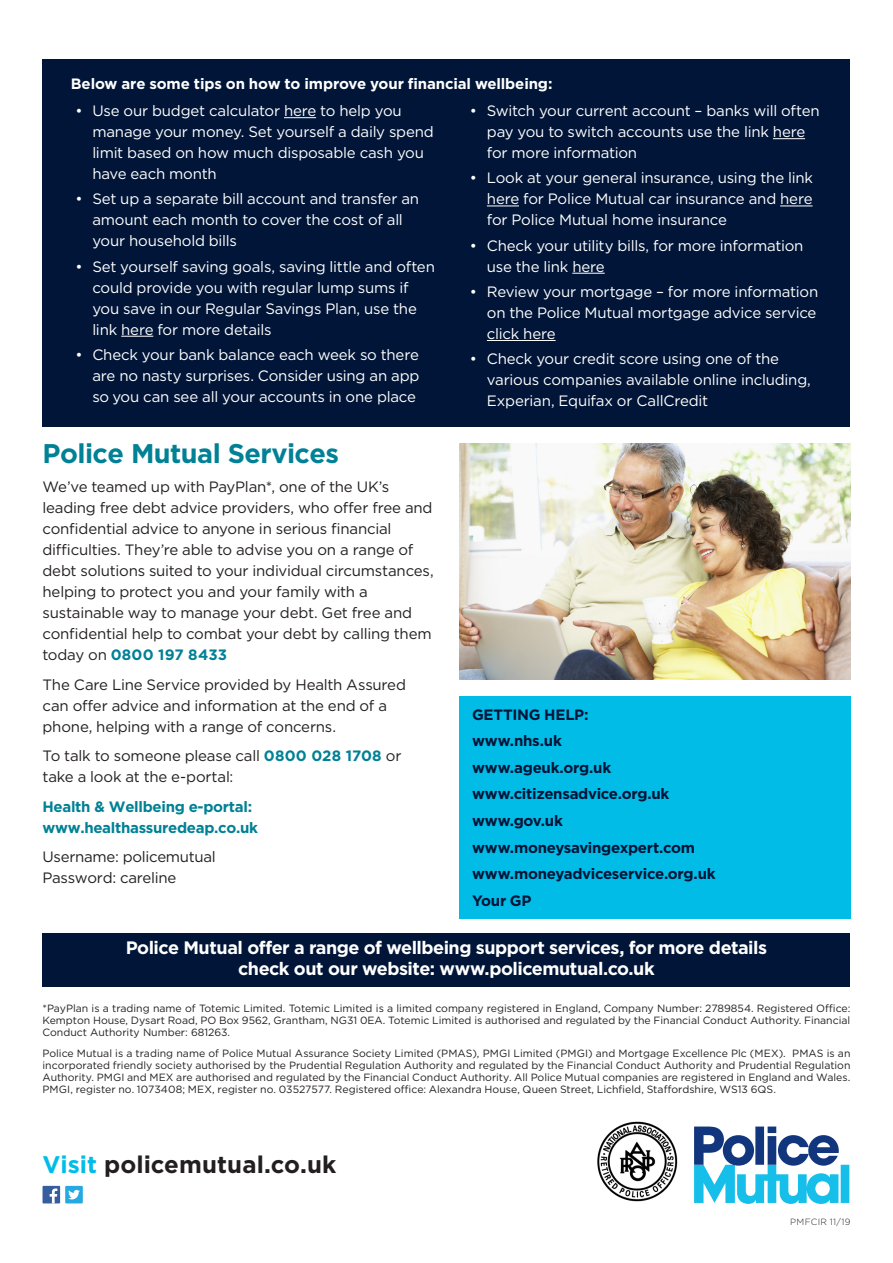
<style>
.page{position:relative;width:893px;height:1263px;background:#fff}
.page>*{position:absolute;margin:0;border:0;box-sizing:border-box;transform-origin:0 0}
.t1{font:700 27px "Gotham";letter-spacing:-.02em;color:#008195}
.t2{font:700 24px "Gotham";color:#231f20}
.t3{font:700 18px/21px "Gotham";letter-spacing:-.025em;color:#fff;text-align:center}
.t4{font:15px/21px "Gotham";letter-spacing:-.015em;color:#fff}
.t5{font:15px/21px "Gotham";letter-spacing:-.015em;color:#231f20}
.t6{font:700 15px "Gotham";letter-spacing:-.015em;color:#001537}
.t7{font:700 15px "Gotham";letter-spacing:-.01em;color:#fff}
.t8{font:700 15px/21px "Gotham";letter-spacing:-.02em;color:#008195}
.t9{font:10.5px/12px "Gotham";color:#231f20;text-align:justify}
.t10{font:300 9px "Gotham";letter-spacing:.035em;color:#231f20}
.s1{font-weight:700;color:#008195}
.s2{color:#02bce8}
</style>
<div class="page">
<div style="left:459px;top:696px;width:391px;height:223px;background:#02bce8"></div>
<div style="left:43px;top:1186px;width:17px;height:17px;background:#355e9e"></div>
<svg style="left:50px;top:1188px;width:7px;height:15px"></svg>
<div style="left:65px;top:1186px;width:18px;height:17px;background:#24aae1"></div>
<svg style="left:68px;top:1190px;width:12px;height:9px"></svg>
<div style="left:43px;top:933px;width:807px;height:53px;background:#001537"></div>
<img style="left:596px;top:1119px;width:84px;height:84px;border-radius:41px">
<svg style="left:694px;top:1126px;width:155px;height:78px"></svg>
<div style="left:43px;top:60px;width:807px;height:367px;background:#001537"></div>
<img style="left:459px;top:443px;width:391px;height:237px">
<hr style="left:284px;top:117px;width:32px;height:1px;background:#fff">
<hr style="left:121px;top:336px;width:32px;height:1px;background:#fff">
<hr style="left:773px;top:138px;width:32px;height:1px;background:#fff">
<hr style="left:487px;top:206px;width:32px;height:1px;background:#fff">
<hr style="left:780px;top:206px;width:33px;height:1px;background:#fff">
<hr style="left:572px;top:273px;width:33px;height:1px;background:#fff">
<hr style="left:487px;top:340px;width:69px;height:1px;background:#fff">
<p class="t7" style="left:71px;top:75px;width:483px">Below are some tips on how to improve your financial wellbeing:</p>
<p class="t4" style="left:92px;top:100px;width:343px;text-indent:-17px">• Use our budget calculator here to help you manage your money. Set yourself a daily spend limit based on how much disposable cash you have each month</p>
<p class="t4" style="left:92px;top:188px;width:328px;text-indent:-17px">• Set up a separate bill account and transfer an amount each month to cover the cost of all your household bills</p>
<p class="t4" style="left:92px;top:256px;width:344px;text-indent:-17px">• Set yourself saving goals, saving little and often could provide you with regular lump sums if you save in our Regular Savings Plan, use the link here for more details</p>
<p class="t4" style="left:92px;top:344px;width:329px;text-align:justify;text-indent:-17px">• Check your bank balance each week so there are no nasty surprises. Consider using an app so you can see all your accounts in one place</p>
<p class="t1" style="left:43px;top:438px;width:298px">Police Mutual Services</p>
<p class="t5" style="left:43px;top:476px;width:393px">We’ve teamed up with PayPlan*, one of the UK’s leading free debt advice providers, who offer free and confidential advice to anyone in serious financial difficulties. They’re able to advise you on a range of debt solutions suited to your individual circumstances, helping to protect you and your family with a sustainable way to manage your debt. Get free and confidential help to combat your debt by calling them today on <span class="s1">0800 197 8433</span></p>
<p class="t5" style="left:43px;top:674px;width:365px">The Care Line Service provided by Health Assured can offer advice and information at the end of a phone, helping with a range of concerns.</p>
<p class="t5" style="left:43px;top:745px;width:360px">To talk to someone please call <span class="s1">0800 028 1708</span> or take a look at the e-portal:</p>
<p class="t8" style="left:43px;top:795px;width:217px">Health &amp; Wellbeing e-portal: www.healthassuredeap.co.uk</p>
<p class="t5" style="left:43px;top:846px;width:175px">Username: policemutual<br>Password: careline</p>
<p class="t4" style="left:487px;top:100px;width:334px;text-indent:-17px">• Switch your current account – banks will often pay you to switch accounts use the link here for more information</p>
<p class="t4" style="left:487px;top:167px;width:328px;text-align:justify;text-indent:-17px">• Look at your general insurance, using the link here for Police Mutual car insurance and here for Police Mutual home insurance</p>
<p class="t4" style="left:487px;top:235px;width:318px;text-indent:-17px">• Check your utility bills, for more information use the link here</p>
<p class="t4" style="left:487px;top:281px;width:333px;text-align:justify;text-indent:-17px">• Review your mortgage – for more information on the Police Mutual mortgage advice service click here</p>
<p class="t4" style="left:487px;top:348px;width:326px;text-indent:-17px">• Check your credit score using one of the various companies available online including,<br>Experian, Equifax or CallCredit</p>
<p class="t6" style="left:472px;top:706px;width:118px">GETTING HELP:</p>
<p class="t6" style="left:472px;top:732px;width:91px">www.nhs.uk</p>
<p class="t6" style="left:472px;top:759px;width:141px">www.ageuk.org.uk</p>
<p class="t6" style="left:472px;top:785px;width:199px">www.citizensadvice.org.uk</p>
<p class="t6" style="left:472px;top:812px;width:92px">www.gov.uk</p>
<p class="t6" style="left:472px;top:839px;width:225px">www.moneysavingexpert.com</p>
<p class="t6" style="left:472px;top:865px;width:245px">www.moneyadviceservice.org.uk</p>
<p class="t6" style="left:472px;top:892px;width:61px">Your GP</p>
<p class="t3" style="left:126px;top:937px;width:643px">Police Mutual offer a range of wellbeing support services, for more details check out our website: www.policemutual.co.uk</p>
<p class="t9" style="left:43px;top:1002px;width:809px">*PayPlan is a trading name of Totemic Limited. Totemic Limited is a limited company registered in England, Company Number: 2789854. Registered Office:<br>Kempton House, Dysart Road, PO Box 9562, Grantham, NG31 0EA. Totemic Limited is authorised and regulated by the Financial Conduct Authority. Financial Conduct Authority Number: 681263.</p>
<p class="t9" style="left:43px;top:1046px;width:809px">Police Mutual is a trading name of Police Mutual Assurance Society Limited (PMAS), PMGI Limited (PMGI) and Mortgage Excellence Plc (MEX). PMAS is an incorporated friendly society authorised by the Prudential Regulation Authority and regulated by the Financial Conduct Authority and Prudential Regulation Authority. PMGI and MEX are authorised and regulated by the Financial Conduct Authority. All Police Mutual companies are registered in England and Wales.<br>PMGI, register no. 1073408; MEX, register no. 03527577. Registered office: Alexandra House, Queen Street, Lichfield, Staffordshire, WS13 6QS.</p>
<p class="t2" style="left:43px;top:1151px;width:295px"><span class="s2">Visit</span> policemutual.co.uk</p>
<p class="t10" style="left:790px;top:1216px;width:62px">PMFCIR 11/19</p>
</div>
